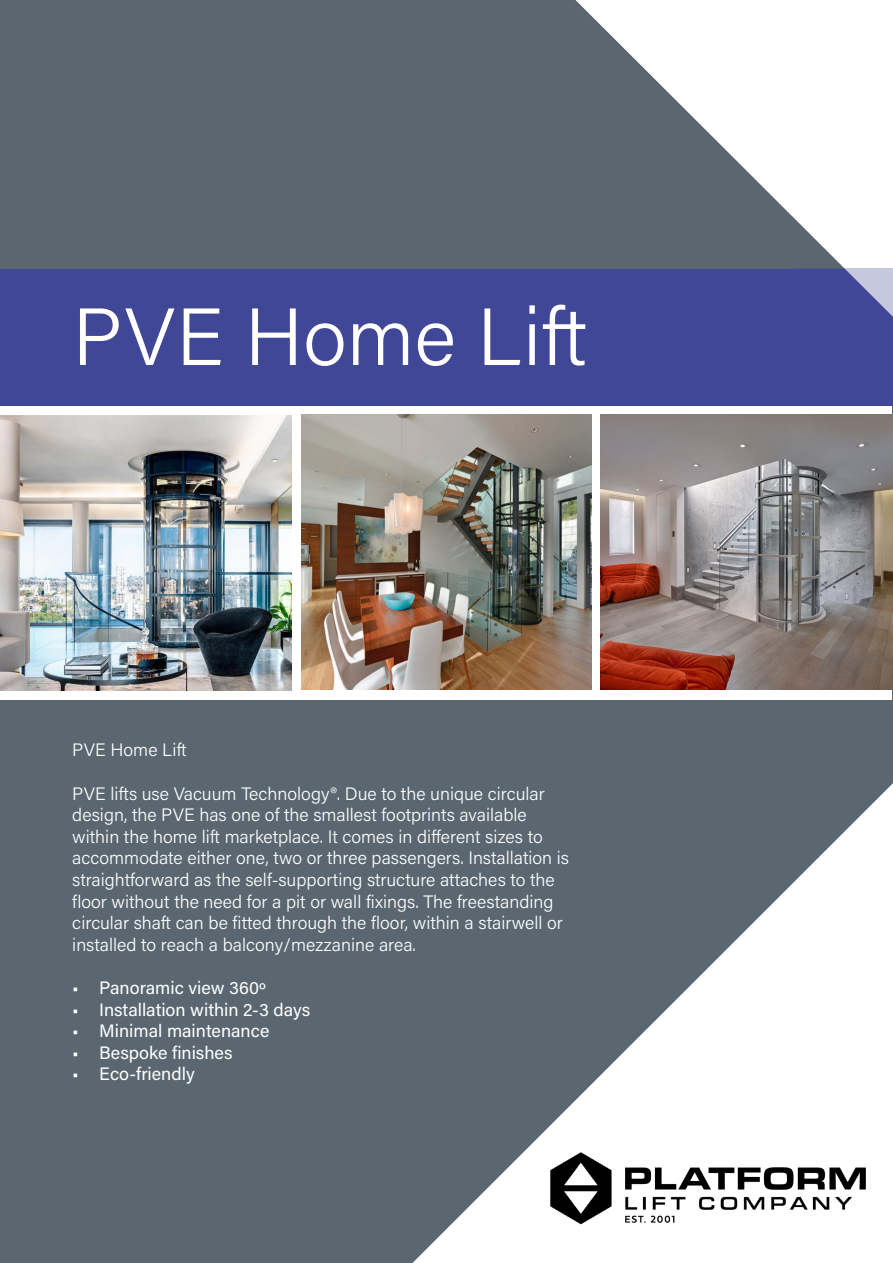
<style>
.page{position:relative;width:893px;height:1263px;background:#5a6670}
.page>*{position:absolute;margin:0;border:0;box-sizing:border-box;transform-origin:0 0}
.t1{font:300 81px "Acumin Pro";letter-spacing:.005em;color:#fff}
.t2{font:300 18px/21.6px "Acumin Pro";color:#fff}
.t3{font:18px "Acumin Pro";color:#fff}
</style>
<div class="page">
<svg style="left:412px;top:783px;width:481px;height:480px"></svg>
<div style="left:0;top:270px;width:893px;height:136px;background:#404797"></div>
<div style="left:1px;top:406px;width:891px;height:293px;background:#fff"></div>
<img style="left:301px;top:414px;width:291px;height:276px">
<img style="left:1px;top:415px;width:290px;height:275px">
<img style="left:600px;top:414px;width:293px;height:276px">
<img style="left:546px;top:1148px;width:324px;height:81px">
<svg style="left:575px;top:0;width:318px;height:270px;fill:#fff"></svg>
<div style="left:797px;top:269px;width:96px;height:136px;background:#404797"></div>
<p class="t1" style="left:72px;top:281px;width:516px">PVE Home Lift</p>
<p class="t2" style="left:72px;top:738px;width:116px">PVE Home Lift</p>
<p class="t2" style="left:72px;top:782px;width:474px">PVE lifts use Vacuum Technology®. Due to the unique circular</p>
<p class="t2" style="left:72px;top:803px;width:498px">design, the PVE has one of the smallest footprints available within the home lift marketplace. It comes in different sizes to accommodate either one, two or three passengers. Installation is straightforward as the self-supporting structure attaches to the floor without the need for a pit or wall fixings. The freestanding circular shaft can be fitted through the floor, within a stairwell or installed to reach a balcony/mezzanine area.</p>
<p class="t3" style="left:72px;top:975px;width:195px">• Panoramic view 360º</p>
<p class="t3" style="left:72px;top:997px;width:240px">• Installation within 2-3 days</p>
<p class="t3" style="left:72px;top:1018px;width:199px">• Minimal maintenance</p>
<p class="t3" style="left:72px;top:1040px;width:162px">• Bespoke finishes</p>
<p class="t3" style="left:72px;top:1062px;width:124px">• Eco-friendly</p>
</div>
